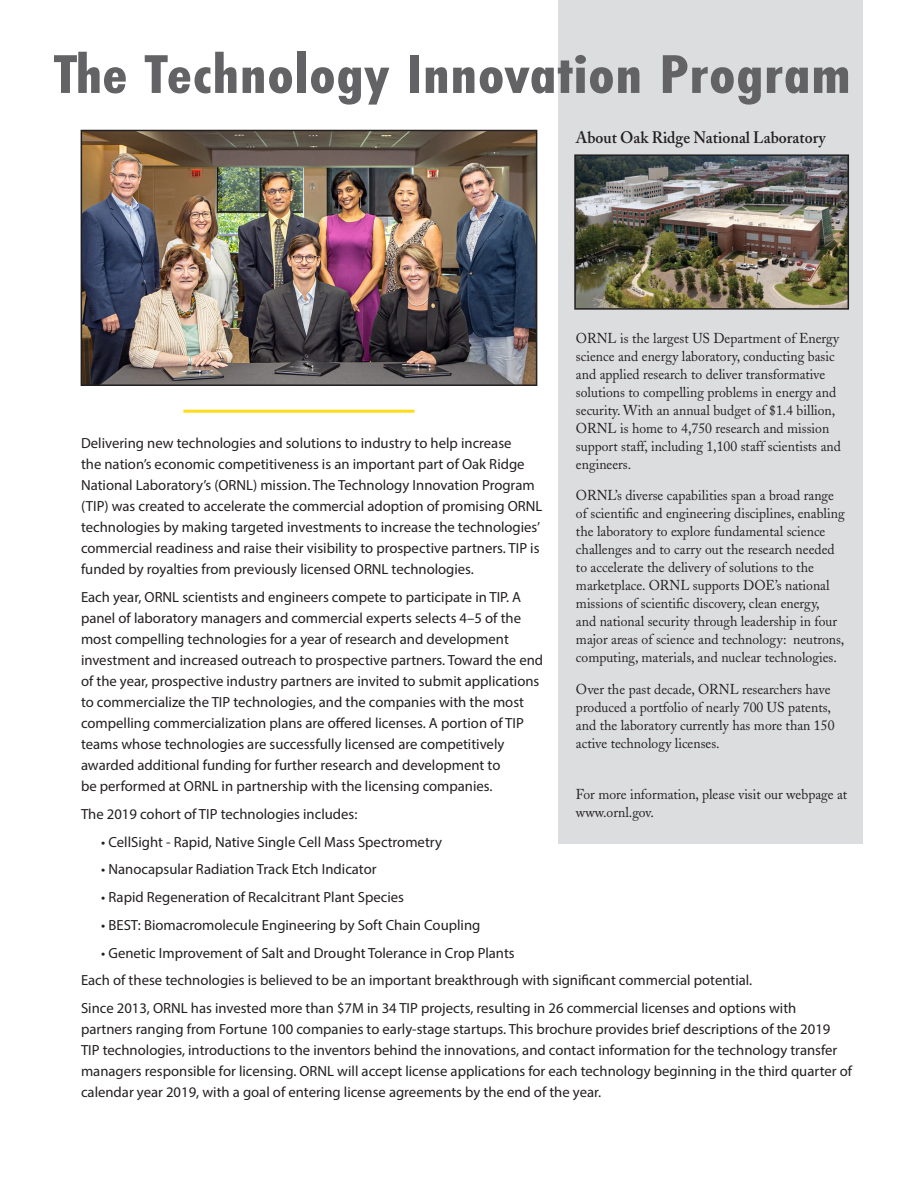
<style>
.page{position:relative;width:918px;height:1188px;background:#fff}
.page>*{position:absolute;margin:0;border:0;box-sizing:border-box;transform-origin:0 0}
.body_text{font:700 56.55px "Futura PT Cond";letter-spacing:.01em;color:#636366;scale:1.2 1}
.sidebar_header{font:600 16.5px "Adobe Caslon";color:#231f20;scale:.95 1}
.Intro{font:14.7px/21px "Myriad Pro";color:#231f20}
.sidebar_text{font:14.25px/18px "Adobe Caslon";color:#231f20;scale:.96 1}
</style>
<div class="page">
<div style="left:559px;top:0;width:304px;height:843px;background:#dcdddf"></div>
<img style="left:577px;top:157px;width:269px;height:150px">
<div style="left:574px;top:154px;width:275px;height:156px;border:2px solid #231f20"></div>
<hr style="left:183px;top:410px;width:232px;height:3px;background:#ffdc17">
<img style="left:84px;top:133px;width:450px;height:250px">
<div style="left:81px;top:130px;width:456px;height:256px;border:2px solid #231f20"></div>
<p class="body_text" style="left:54px;top:41px;width:665px">The Technology Innovation Program</p>
<p class="sidebar_header" style="left:576px;top:127px;width:265px">About Oak Ridge National Laboratory</p>
<p class="sidebar_text" style="left:576px;top:329px;width:277px">ORNL is the largest US Department of Energy science and energy laboratory, conducting basic and applied research to deliver transformative solutions to compelling problems in energy and security. With an annual budget of $1.4 billion, ORNL is home to 4,750 research and mission support staff, including 1,100 staff scientists and engineers.</p>
<p class="sidebar_text" style="left:576px;top:486px;width:281px">ORNL’s diverse capabilities span a broad range of scientific and engineering disciplines, enabling the laboratory to explore fundamental science challenges and to carry out the research needed to accelerate the delivery of solutions to the marketplace. ORNL supports DOE’s national missions of scientific discovery, clean energy,<br>and national security through leadership in four major areas of science and technology: neutrons, computing, materials, and nuclear technologies.</p>
<p class="sidebar_text" style="left:576px;top:680px;width:271px">Over the past decade, ORNL researchers have produced a portfolio of nearly 700 US patents, and the laboratory currently has more than 150 active technology licenses.</p>
<p class="sidebar_text" style="left:576px;top:786px;width:284px">For more information, please visit our webpage at www.ornl.gov.</p>
<p class="Intro" style="left:81px;top:433px;width:463px">Delivering new technologies and solutions to industry to help increase<br>the nation’s economic competitiveness is an important part of Oak Ridge National Laboratory’s (ORNL) mission. The Technology Innovation Program (TIP) was created to accelerate the commercial adoption of promising ORNL technologies by making targeted investments to increase the technologies’ commercial readiness and raise their visibility to prospective partners. TIP is funded by royalties from previously licensed ORNL technologies.</p>
<p class="Intro" style="left:81px;top:587px;width:464px">Each year, ORNL scientists and engineers compete to participate in TIP. A panel of laboratory managers and commercial experts selects 4–5 of the most compelling technologies for a year of research and development investment and increased outreach to prospective partners. Toward the end of the year, prospective industry partners are invited to submit applications to commercialize the TIP technologies, and the companies with the most compelling commercialization plans are offered licenses. A portion of TIP teams whose technologies are successfully licensed are competitively awarded additional funding for further research and development to<br>be performed at ORNL in partnership with the licensing companies.</p>
<p class="Intro" style="left:81px;top:803px;width:278px">The 2019 cohort of TIP technologies includes:</p>
<p class="Intro" style="left:101px;top:831px;width:342px">• CellSight - Rapid, Native Single Cell Mass Spectrometry</p>
<p class="Intro" style="left:101px;top:859px;width:277px">• Nanocapsular Radiation Track Etch Indicator</p>
<p class="Intro" style="left:101px;top:887px;width:304px">• Rapid Regeneration of Recalcitrant Plant Species</p>
<p class="Intro" style="left:101px;top:914px;width:381px">• BEST: Biomacromolecule Engineering by Soft Chain Coupling</p>
<p class="Intro" style="left:101px;top:942px;width:415px">• Genetic Improvement of Salt and Drought Tolerance in Crop Plants</p>
<p class="Intro" style="left:81px;top:970px;width:673px">Each of these technologies is believed to be an important breakthrough with significant commercial potential.</p>
<p class="Intro" style="left:81px;top:998px;width:773px">Since 2013, ORNL has invested more than $7M in 34 TIP projects, resulting in 26 commercial licenses and options with<br>partners ranging from Fortune 100 companies to early-stage startups. This brochure provides brief descriptions of the 2019<br>TIP technologies, introductions to the inventors behind the innovations, and contact information for the technology transfer managers responsible for licensing. ORNL will accept license applications for each technology beginning in the third quarter of calendar year 2019, with a goal of entering license agreements by the end of the year.</p>
</div>
